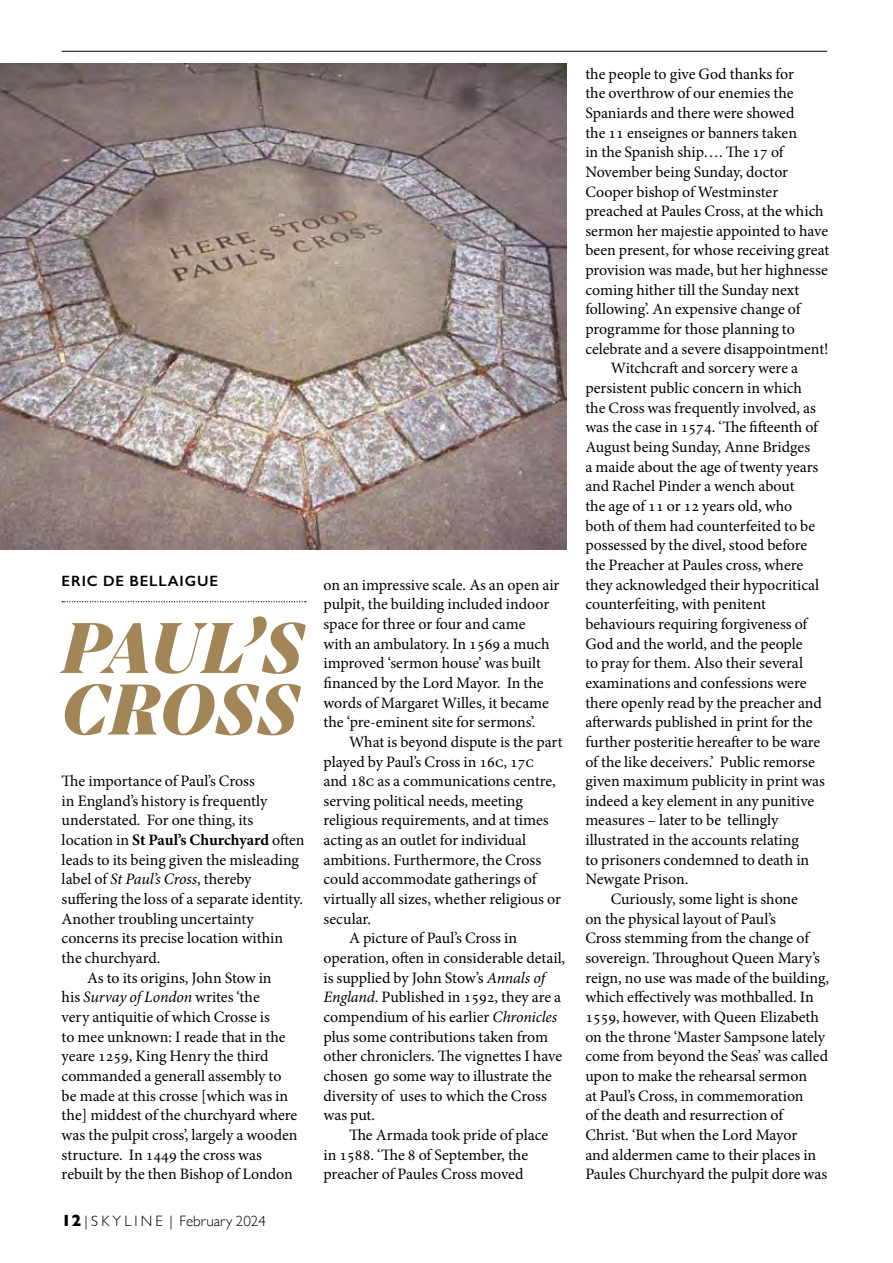
<style>
.page{position:relative;width:893px;height:1263px;background:#fff}
.page>*{position:absolute;margin:0;border:0;box-sizing:border-box;transform-origin:0 0}
.t1{font:italic 800 76.5px/61.5px "Mixta Pro";letter-spacing:.02em;color:#a38658}
.t2{font:15.9px/19.6px "Minion Pro";color:#000}
.t3{font:700 15.9px "Minion Pro";letter-spacing:-.01em;color:#000}
.t4{font:italic 15.9px "Minion Pro";letter-spacing:-.01em;color:#000}
.t5{font:300 15px "Gill Sans";color:#000}
.t6{font:600 15px "Gill Sans";letter-spacing:.06em;color:#000}
.s1{font-weight:400}
.s2{font-style:italic}
.s3{font-style:normal}
.s4{font-weight:700;font-size:16.5px}
</style>
<div class="page">
<hr style="left:62px;top:51px;width:765px;height:1px;background:#000">
<svg style="left:62px;top:601px;width:244px;height:1px"></svg>
<img style="left:0;top:64px;width:567px;height:486px">
<p class="t6" style="left:62px;top:572px;width:158px">ERIC DE BELLAIGUE</p>
<h1 class="t1" style="left:62px;top:619px;width:242px">PAUL’S<br>CROSS</h1>
<p class="t2" style="left:62px;top:771px;width:195px">The importance of Paul’s Cross</p>
<p class="t2" style="left:62px;top:791px;width:207px">in England’s history is frequently</p>
<p class="t2" style="left:62px;top:810px;width:193px">understated. For one thing, its</p>
<p class="t3" style="left:62px;top:829px;width:245px"><span class="s1">location in</span> St Paul’s Churchyard <span class="s1">often</span></p>
<p class="t2" style="left:62px;top:850px;width:239px">leads to its being given the misleading</p>
<p class="t2" style="left:62px;top:869px;width:191px">label of <span class="s2">St Paul’s Cross</span>, thereby</p>
<p class="t2" style="left:62px;top:889px;width:243px">suffering the loss of a separate identity.</p>
<p class="t2" style="left:62px;top:909px;width:194px">Another troubling uncertainty</p>
<p class="t2" style="left:62px;top:928px;width:223px">concerns its precise location within</p>
<p class="t2" style="left:62px;top:948px;width:100px">the churchyard.</p>
<p class="t2" style="left:87px;top:968px;width:186px">As to its origins, John Stow in</p>
<p class="t4" style="left:62px;top:986px;width:200px"><span class="s3">his</span> Survay of London <span class="s3">writes ‘the</span></p>
<p class="t2" style="left:62px;top:1007px;width:210px">very antiquitie of which Crosse is</p>
<p class="t2" style="left:62px;top:1027px;width:225px">to mee unknown: I reade that in the</p>
<p class="t2" style="left:62px;top:1046px;width:208px">yeare 1259, King Henry the third</p>
<p class="t2" style="left:62px;top:1066px;width:221px">commanded a generall assembly to</p>
<p class="t2" style="left:62px;top:1086px;width:228px">be made at this crosse [which was in</p>
<p class="t2" style="left:62px;top:1105px;width:237px">the] middest of the churchyard where</p>
<p class="t2" style="left:62px;top:1125px;width:237px">was the pulpit cross’, largely a wooden</p>
<p class="t2" style="left:62px;top:1145px;width:202px">structure. In 1449 the cross was</p>
<p class="t2" style="left:62px;top:1164px;width:233px">rebuilt by the then Bishop of London</p>
<p class="t5" style="left:62px;top:1210px;width:206px"><span class="s4">12</span> | S K Y L I N E | February 2024</p>
<p class="t2" style="left:323px;top:575px;width:237px">on an impressive scale. As an open air pulpit, the building included indoor space for three or four and came<br>with an ambulatory. In 1569 a much improved ‘sermon house’ was built financed by the Lord Mayor. In the words of Margaret Willes, it became the ‘pre-eminent site for sermons’.</p>
<p class="t2" style="left:349px;top:732px;width:215px">What is beyond dispute is the part</p>
<p class="t2" style="left:323px;top:752px;width:212px">played by Paul’s Cross in 16C, 17C</p>
<p class="t2" style="left:323px;top:771px;width:234px">and 18C as a communications centre,</p>
<p class="t2" style="left:323px;top:791px;width:201px">serving political needs, meeting</p>
<p class="t2" style="left:323px;top:811px;width:227px">religious requirements, and at times</p>
<p class="t2" style="left:323px;top:830px;width:204px">acting as an outlet for individual</p>
<p class="t2" style="left:323px;top:850px;width:219px">ambitions. Furthermore, the Cross</p>
<p class="t2" style="left:323px;top:870px;width:214px">could accommodate gatherings of</p>
<p class="t2" style="left:323px;top:889px;width:239px">virtually all sizes, whether religious or</p>
<p class="t2" style="left:323px;top:909px;width:49px">secular.</p>
<p class="t2" style="left:349px;top:928px;width:169px">A picture of Paul’s Cross in</p>
<p class="t2" style="left:323px;top:948px;width:243px">operation, often in considerable detail,</p>
<p class="t2" style="left:323px;top:968px;width:223px">is supplied by John Stow’s <span class="s2">Annals of</span></p>
<p class="t2" style="left:323px;top:987px;width:239px"><span class="s2">England</span>. Published in 1592, they are a</p>
<p class="t2" style="left:323px;top:1007px;width:235px">compendium of his earlier <span class="s2">Chronicles</span></p>
<p class="t2" style="left:323px;top:1027px;width:226px">plus some contributions taken from</p>
<p class="t2" style="left:323px;top:1046px;width:240px">other chroniclers. The vignettes I have</p>
<p class="t2" style="left:323px;top:1066px;width:230px">chosen go some way to illustrate the</p>
<p class="t2" style="left:323px;top:1086px;width:225px">diversity of uses to which the Cross</p>
<p class="t2" style="left:323px;top:1105px;width:53px">was put.</p>
<p class="t2" style="left:349px;top:1125px;width:201px">The Armada took pride of place</p>
<p class="t2" style="left:323px;top:1145px;width:206px">in 1588. ‘The 8 of September, the</p>
<p class="t2" style="left:323px;top:1164px;width:201px">preacher of Paules Cross moved</p>
<p class="t2" style="left:585px;top:64px;width:210px">the people to give God thanks for</p>
<p class="t2" style="left:585px;top:84px;width:210px">the overthrow of our enemies the</p>
<p class="t2" style="left:585px;top:103px;width:211px">Spaniards and there were showed</p>
<p class="t2" style="left:585px;top:123px;width:213px">the 11 enseignes or banners taken</p>
<p class="t2" style="left:585px;top:142px;width:200px">in the Spanish ship…. The 17 of</p>
<p class="t2" style="left:585px;top:162px;width:204px">November being Sunday, doctor</p>
<p class="t2" style="left:585px;top:182px;width:194px">Cooper bishop of Westminster</p>
<p class="t2" style="left:585px;top:201px;width:240px">preached at Paules Cross, at the which</p>
<p class="t2" style="left:585px;top:221px;width:244px">sermon her majestie appointed to have</p>
<p class="t2" style="left:585px;top:241px;width:245px">been present, for whose receiving great</p>
<p class="t2" style="left:585px;top:260px;width:244px">provision was made, but her highnesse</p>
<p class="t2" style="left:585px;top:280px;width:215px">coming hither till the Sunday next</p>
<p class="t2" style="left:585px;top:300px;width:217px">following’. An expensive change of</p>
<p class="t2" style="left:585px;top:319px;width:211px">programme for those planning to</p>
<p class="t2" style="left:585px;top:339px;width:245px">celebrate and a severe disappointment!</p>
<p class="t2" style="left:611px;top:359px;width:189px">Witchcraft and sorcery were a</p>
<p class="t2" style="left:585px;top:378px;width:218px">persistent public concern in which</p>
<p class="t2" style="left:585px;top:398px;width:232px">the Cross was frequently involved, as</p>
<p class="t2" style="left:585px;top:418px;width:234px">was the case in 1574. ‘The fifteenth of</p>
<p class="t2" style="left:585px;top:437px;width:226px">August being Sunday, Anne Bridges</p>
<p class="t2" style="left:585px;top:457px;width:235px">a maide about the age of twenty years</p>
<p class="t2" style="left:585px;top:476px;width:211px">and Rachel Pinder a wench about</p>
<p class="t2" style="left:585px;top:496px;width:208px">the age of 11 or 12 years old, who</p>
<p class="t2" style="left:585px;top:516px;width:231px">both of them had counterfeited to be</p>
<p class="t2" style="left:585px;top:535px;width:223px">possessed by the divel, stood before</p>
<p class="t2" style="left:585px;top:555px;width:219px">the Preacher at Paules cross, where</p>
<p class="t2" style="left:585px;top:575px;width:235px">they acknowledged their hypocritical</p>
<p class="t2" style="left:585px;top:594px;width:182px">counterfeiting, with penitent</p>
<p class="t2" style="left:585px;top:614px;width:223px">behaviours requiring forgiveness of</p>
<p class="t2" style="left:585px;top:634px;width:219px">God and the world, and the people</p>
<p class="t2" style="left:585px;top:653px;width:219px">to pray for them. Also their several</p>
<p class="t2" style="left:585px;top:673px;width:223px">examinations and confessions were</p>
<p class="t2" style="left:585px;top:693px;width:238px">there openly read by the preacher and</p>
<p class="t2" style="left:585px;top:712px;width:229px">afterwards published in print for the</p>
<p class="t2" style="left:585px;top:732px;width:236px">further posteritie hereafter to be ware</p>
<p class="t2" style="left:585px;top:752px;width:231px">of the like deceivers.’ Public remorse</p>
<p class="t2" style="left:585px;top:771px;width:241px">given maximum publicity in print was</p>
<p class="t2" style="left:585px;top:791px;width:230px">indeed a key element in any punitive</p>
<p class="t2" style="left:585px;top:811px;width:195px">measures – later to be tellingly</p>
<p class="t2" style="left:585px;top:830px;width:215px">illustrated in the accounts relating</p>
<p class="t2" style="left:585px;top:850px;width:225px">to prisoners condemned to death in</p>
<p class="t2" style="left:585px;top:870px;width:105px">Newgate Prison.</p>
<p class="t2" style="left:611px;top:889px;width:189px">Curiously, some light is shone</p>
<p class="t2" style="left:585px;top:909px;width:192px">on the physical layout of Paul’s</p>
<p class="t2" style="left:585px;top:928px;width:225px">Cross stemming from the change of</p>
<p class="t2" style="left:585px;top:948px;width:236px">sovereign. Throughout Queen Mary’s</p>
<p class="t2" style="left:585px;top:968px;width:245px">reign, no use was made of the building,</p>
<p class="t2" style="left:585px;top:987px;width:230px">which effectively was mothballed. In</p>
<p class="t2" style="left:585px;top:1007px;width:235px">1559, however, with Queen Elizabeth</p>
<p class="t2" style="left:585px;top:1027px;width:241px">on the throne ‘Master Sampsone lately</p>
<p class="t2" style="left:585px;top:1046px;width:244px">come from beyond the Seas’ was called</p>
<p class="t2" style="left:585px;top:1066px;width:223px">upon to make the rehearsal sermon</p>
<p class="t2" style="left:585px;top:1086px;width:220px">at Paul’s Cross, in commemoration</p>
<p class="t2" style="left:585px;top:1105px;width:199px">of the death and resurrection of</p>
<p class="t2" style="left:585px;top:1125px;width:213px">Christ. ‘But when the Lord Mayor</p>
<p class="t2" style="left:585px;top:1145px;width:232px">and aldermen came to their places in</p>
<p class="t2" style="left:585px;top:1164px;width:243px">Paules Churchyard the pulpit dore was</p>
</div>
